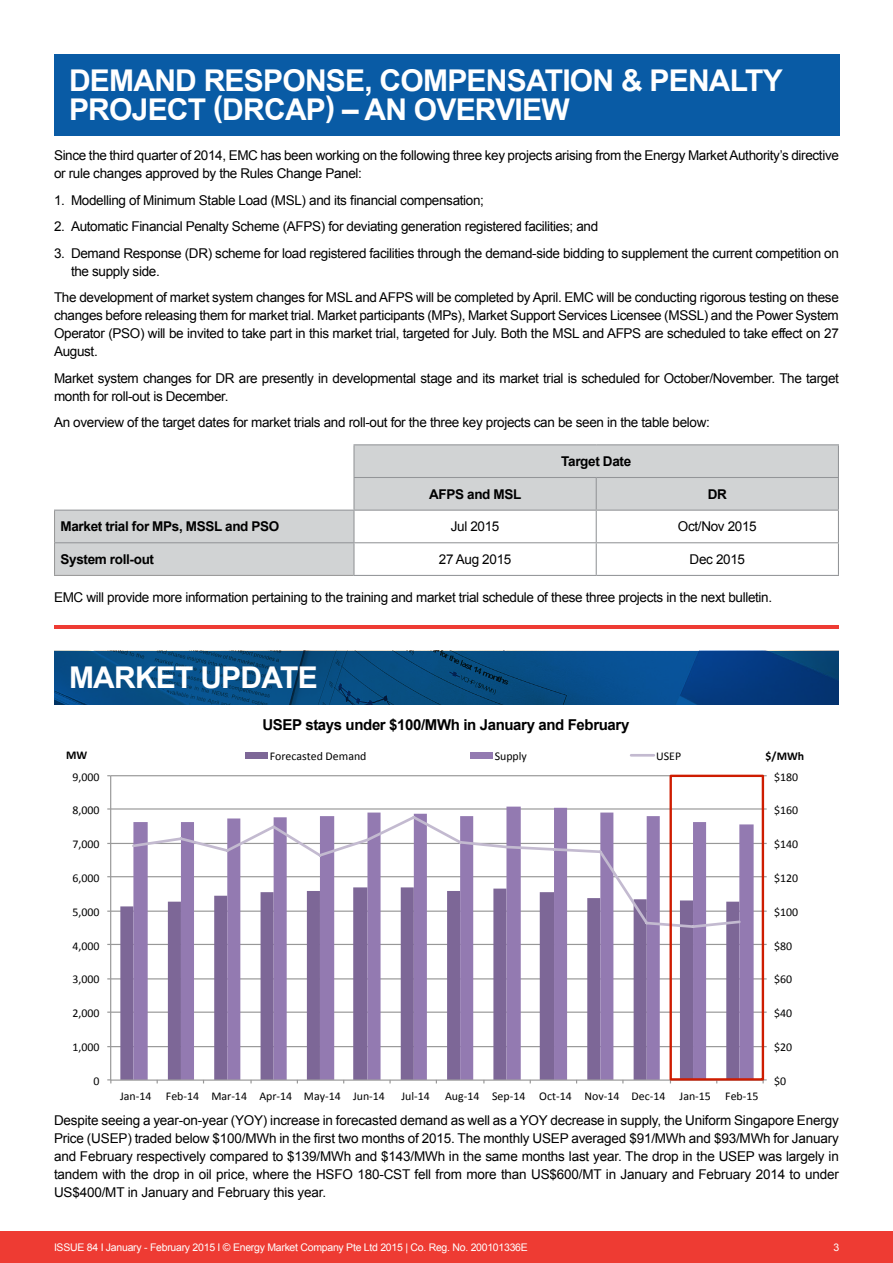
<style>
.page{position:relative;width:893px;height:1263px;background:#fff}
.page>*{position:absolute;margin:0;border:0;box-sizing:border-box;transform-origin:0 0}
.t1{font:700 30px/28.5px "Arial";letter-spacing:-.025em;color:#fff}
.t2{font:700 15px "Arial";letter-spacing:-.025em;color:#000}
.t3{font:13.5px/18px "Arial";letter-spacing:-.025em;color:#000}
.t4{font:700 13.5px "Arial";letter-spacing:-.025em;color:#000}
.t5{font:11.85px "Calibri";color:#000}
.t6{font:700 11.85px "Calibri";color:#000}
.t7{font:10.5px "Arial";letter-spacing:-.025em;color:#fff}
</style>
<div class="page">
<div style="left:0;top:1232px;width:893px;height:31px;background:#ee3b33"></div>
<hr style="left:54px;top:625px;width:785px;height:3px;background:#ee3b33">
<svg style="left:54px;top:651px;width:785px;height:53px;fill:#084e84"></svg>
<div style="left:54px;top:54px;width:785px;height:81px;background:#095ba5"></div>
<svg style="left:55px;top:445px;width:783px;height:130px;fill:#d1d3d4"></svg>
<hr style="left:54px;top:511px;width:1px;height:32px;background:#999">
<hr style="left:54px;top:543px;width:1px;height:32px;background:#999">
<hr style="left:54px;top:575px;width:299px;height:1px;background:#999">
<hr style="left:353px;top:444px;width:243px;height:1px;background:#939598">
<hr style="left:353px;top:445px;width:2px;height:32px;background:#939598">
<hr style="left:596px;top:444px;width:243px;height:1px;background:#939598">
<hr style="left:838px;top:445px;width:1px;height:32px;background:#939598">
<hr style="left:353px;top:477px;width:243px;height:1px;background:#939598">
<hr style="left:353px;top:478px;width:2px;height:32px;background:#939598">
<hr style="left:596px;top:477px;width:243px;height:1px;background:#939598">
<hr style="left:596px;top:478px;width:1px;height:32px;background:#939598">
<hr style="left:838px;top:478px;width:1px;height:32px;background:#939598">
<hr style="left:354px;top:510px;width:242px;height:1px;background:#939598">
<hr style="left:353px;top:511px;width:2px;height:31px;background:#939598">
<hr style="left:596px;top:510px;width:243px;height:1px;background:#939598">
<hr style="left:596px;top:511px;width:1px;height:31px;background:#939598">
<hr style="left:838px;top:511px;width:1px;height:31px;background:#939598">
<hr style="left:354px;top:542px;width:242px;height:1px;background:#939598">
<hr style="left:353px;top:543px;width:2px;height:32px;background:#939598">
<hr style="left:596px;top:542px;width:243px;height:1px;background:#939598">
<hr style="left:596px;top:543px;width:1px;height:32px;background:#939598">
<hr style="left:838px;top:543px;width:1px;height:32px;background:#939598">
<hr style="left:353px;top:575px;width:243px;height:1px;background:#939598">
<hr style="left:596px;top:575px;width:243px;height:1px;background:#939598">
<hr style="left:54px;top:510px;width:300px;height:1px;background:#939598">
<hr style="left:55px;top:542px;width:299px;height:1px;background:#939598">
<hr style="left:111px;top:1046px;width:652px;height:1px;background:#989898">
<hr style="left:111px;top:1011px;width:652px;height:2px;background:#989898">
<hr style="left:111px;top:978px;width:652px;height:1px;background:#989898">
<hr style="left:111px;top:944px;width:652px;height:1px;background:#989898">
<hr style="left:111px;top:910px;width:652px;height:2px;background:#989898">
<hr style="left:111px;top:876px;width:652px;height:1px;background:#989898">
<hr style="left:111px;top:843px;width:652px;height:1px;background:#989898">
<hr style="left:111px;top:808px;width:652px;height:1px;background:#989898">
<hr style="left:111px;top:775px;width:652px;height:1px;background:#989898">
<svg style="left:133px;top:807px;width:621px;height:272px"></svg>
<hr style="left:110px;top:776px;width:1px;height:304px;background:#989898">
<hr style="left:111px;top:1079px;width:652px;height:2px;background:#989898">
<svg style="left:762px;top:1079px;width:5px;height:4px"></svg>
<svg style="left:130px;top:814px;width:612px;height:115px"></svg>
<div style="left:245px;top:752px;width:22px;height:6px;background:#7d6797"></div>
<div style="left:470px;top:752px;width:22px;height:6px;background:#937ab1"></div>
<hr style="left:631px;top:754px;width:23px;height:3px;background:#c3bad0">
<div style="left:669px;top:775px;width:95px;height:305px;border:2px solid #ce1c00"></div>
<h1 class="t1" style="left:69px;top:67px;width:715px">DEMAND RESPONSE, COMPENSATION &amp; PENALTY<br>PROJECT (DRCAP) – AN OVERVIEW</h1>
<p class="t3" style="left:54px;top:147px;width:786px">Since the third quarter of 2014, EMC has been working on the following three key projects arising from the Energy Market Authority’s directive or rule changes approved by the Rules Change Panel:</p>
<p class="t3" style="left:54px;top:191px;width:431px">1. Modelling of Minimum Stable Load (MSL) and its financial compensation;</p>
<p class="t3" style="left:54px;top:218px;width:546px">2. Automatic Financial Penalty Scheme (AFPS) for deviating generation registered facilities; and</p>
<p class="t3" style="left:71px;top:244px;width:769px;text-indent:-17px">3. Demand Response (DR) scheme for load registered facilities through the demand-side bidding to supplement the current competition on the supply side.</p>
<p class="t3" style="left:54px;top:289px;width:786px;text-align:justify">The development of market system changes for MSL and AFPS will be completed by April. EMC will be conducting rigorous testing on these changes before releasing them for market trial. Market participants (MPs), Market Support Services Licensee (MSSL) and the Power System Operator (PSO) will be invited to take part in this market trial, targeted for July. Both the MSL and AFPS are scheduled to take effect on 27<br>August.</p>
<p class="t3" style="left:54px;top:369px;width:786px">Market system changes for DR are presently in developmental stage and its market trial is scheduled for October/November. The target month for roll-out is December.</p>
<p class="t3" style="left:54px;top:414px;width:657px">An overview of the target dates for market trials and roll-out for the three key projects can be seen in the table below:</p>
<p class="t4" style="left:561px;top:452px;width:71px">Target Date</p>
<p class="t4" style="left:429px;top:485px;width:94px">AFPS and MSL</p>
<p class="t4" style="left:708px;top:485px;width:21px">DR</p>
<p class="t4" style="left:61px;top:518px;width:220px">Market trial for MPs, MSSL and PSO</p>
<p class="t3" style="left:451px;top:518px;width:50px">Jul 2015</p>
<p class="t3" style="left:678px;top:518px;width:80px">Oct/Nov 2015</p>
<p class="t4" style="left:61px;top:550px;width:95px">System roll-out</p>
<p class="t3" style="left:439px;top:550px;width:74px">27 Aug 2015</p>
<p class="t3" style="left:690px;top:550px;width:57px">Dec 2015</p>
<p class="t3" style="left:54px;top:589px;width:720px">EMC will provide more information pertaining to the training and market trial schedule of these three projects in the next bulletin.</p>
<h1 class="t1" style="left:69px;top:664px;width:250px">MARKET UPDATE</h1>
<p class="t2" style="left:262px;top:715px;width:368px">USEP stays under $100/MWh in January and February</p>
<p class="t6" style="left:66px;top:747px;width:23px">MW</p>
<p class="t5" style="left:270px;top:748px;width:98px">Forecasted Demand</p>
<p class="t5" style="left:495px;top:748px;width:34px">Supply</p>
<p class="t5" style="left:656px;top:748px;width:27px">USEP</p>
<p class="t6" style="left:765px;top:748px;width:40px">$/MWh</p>
<p class="t5" style="left:72px;top:769px;width:29px">9,000</p>
<p class="t5" style="left:774px;top:769px;width:26px">$180</p>
<p class="t5" style="left:72px;top:803px;width:29px">8,000</p>
<p class="t5" style="left:774px;top:803px;width:26px">$160</p>
<p class="t5" style="left:72px;top:837px;width:29px">7,000</p>
<p class="t5" style="left:774px;top:837px;width:26px">$140</p>
<p class="t5" style="left:72px;top:870px;width:29px">6,000</p>
<p class="t5" style="left:774px;top:870px;width:26px">$120</p>
<p class="t5" style="left:72px;top:904px;width:29px">5,000</p>
<p class="t5" style="left:774px;top:904px;width:26px">$100</p>
<p class="t5" style="left:72px;top:938px;width:29px">4,000</p>
<p class="t5" style="left:774px;top:938px;width:20px">$80</p>
<p class="t5" style="left:72px;top:972px;width:29px">3,000</p>
<p class="t5" style="left:774px;top:972px;width:20px">$60</p>
<p class="t5" style="left:72px;top:1006px;width:29px">2,000</p>
<p class="t5" style="left:774px;top:1006px;width:20px">$40</p>
<p class="t5" style="left:72px;top:1040px;width:29px">1,000</p>
<p class="t5" style="left:774px;top:1039px;width:20px">$20</p>
<p class="t5" style="left:94px;top:1073px;width:8px">0</p>
<p class="t5" style="left:774px;top:1073px;width:14px">$0</p>
<p class="t5" style="left:120px;top:1088px;width:266px">Jan--‐14 Feb--‐14 Mar--‐14 Apr--‐14 May--‐14 Jun--‐14</p>
<p class="t5" style="left:401px;top:1088px;width:30px">Jul--‐14</p>
<p class="t5" style="left:445px;top:1088px;width:315px">Aug--‐14 Sep--‐14 Oct--‐14 Nov--‐14 Dec--‐14 Jan--‐15 Feb--‐15</p>
<p class="t3" style="left:54px;top:1112px;width:786px;text-align:justify">Despite seeing a year-on-year (YOY) increase in forecasted demand as well as a YOY decrease in supply, the Uniform Singapore Energy Price (USEP) traded below $100/MWh in the first two months of 2015. The monthly USEP averaged $91/MWh and $93/MWh for January and February respectively compared to $139/MWh and $143/MWh in the same months last year. The drop in the USEP was largely in tandem with the drop in oil price, where the HSFO 180-CST fell from more than US$600/MT in January and February 2014 to under US$400/MT in January and February this year.</p>
<p class="t7" style="left:54px;top:1241px;width:475px">ISSUE 84 I January - February 2015 I © Energy Market Company Pte Ltd 2015 | Co. Reg. No. 200101336E</p>
<p class="t7" style="left:834px;top:1241px;width:7px">3</p>
</div>
